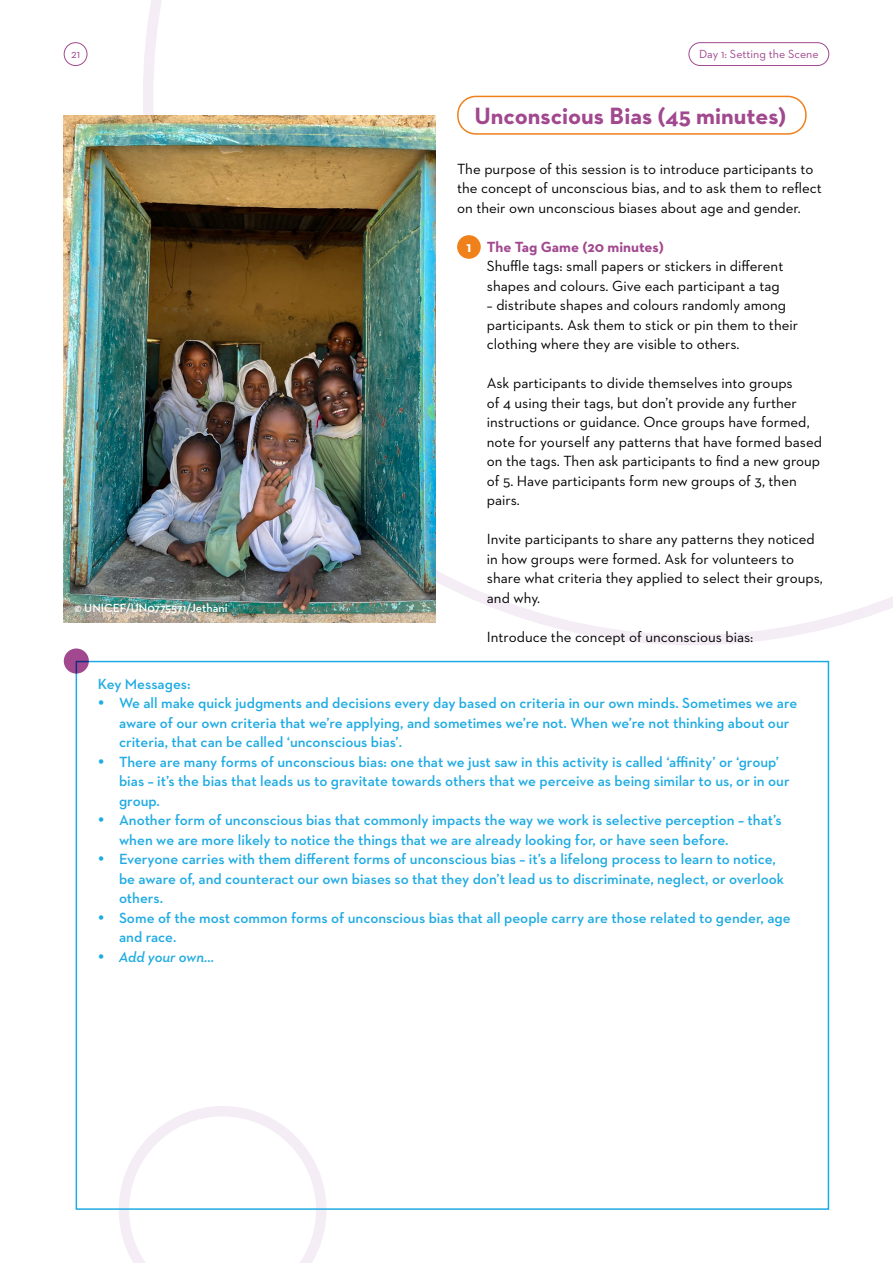
<style>
.page{position:relative;width:893px;height:1263px;background:#fff}
.page>*{position:absolute;margin:0;border:0;box-sizing:border-box;transform-origin:0 0}
.t1{font:700 24px "Neutraface 2 Text";color:#a1488f}
.t2{font:600 15px/19.5px "Neutraface 2 Text";color:#1fabe3}
.t3{font:15px/19.5px "Neutraface 2 Text";color:#000}
.t4{font:700 15px "Neutraface 2 Text";color:#a1488f}
.t5{font:italic 600 15px "Neutraface 2 Text";color:#1fabe3}
.t6{font:700 15px "Neutraface 2 Text";color:#fff}
.t7{font:600 12px "Neutraface 2 Text";color:#fff}
.t8{font:12px "Neutraface 2 Text";color:#a1488f}
</style>
<div class="page">
<div style="left:64px;top:42px;width:23px;height:24px;border:1px solid #a1488f;border-radius:50%"></div>
<svg style="left:143px;top:0;width:750px;height:645px"></svg>
<svg style="left:119px;top:1106px;width:207px;height:157px"></svg>
<div style="left:457px;top:96px;width:350px;height:39px;border:2px solid #f0801a;border-radius:18px"></div>
<div style="left:457px;top:235px;width:24px;height:24px;background:#f0801a;border-radius:50%"></div>
<img style="left:64px;top:115px;width:372px;height:507px">
<svg style="left:64px;top:648px;width:25px;height:26px"></svg>
<p class="t8" style="left:71px;top:46px;width:11px">21</p>
<p class="t8" style="left:699px;top:46px;width:121px">Day 1: Setting the Scene</p>
<p class="t7" style="left:74px;top:600px;width:155px">© UNICEF/UN0775571/Jethani</p>
<h1 class="t1" style="left:475px;top:101px;width:313px">Unconscious Bias (45 minutes)</h1>
<p class="t3" style="left:457px;top:159px;width:366px">The purpose of this session is to introduce participants to the concept of unconscious bias, and to ask them to reflect on their own unconscious biases about age and gender.</p>
<p class="t4" style="left:487px;top:237px;width:178px">The Tag Game (20 minutes)</p>
<p class="t3" style="left:487px;top:256px;width:298px">Shuffle tags: small papers or stickers in different shapes and colours. Give each participant a tag</p>
<p class="t3" style="left:487px;top:295px;width:313px">– distribute shapes and colours randomly among participants. Ask them to stick or pin them to their clothing where they are visible to others.</p>
<p class="t3" style="left:487px;top:373px;width:337px">Ask participants to divide themselves into groups<br>of 4 using their tags, but don’t provide any further instructions or guidance. Once groups have formed, note for yourself any patterns that have formed based on the tags. Then ask participants to find a new group of 5. Have participants form new groups of 3, then pairs.</p>
<p class="t3" style="left:487px;top:529px;width:337px">Invite participants to share any patterns they noticed in how groups were formed. Ask for volunteers to share what criteria they applied to select their groups, and why.</p>
<p class="t3" style="left:487px;top:627px;width:268px">Introduce the concept of unconscious bias:</p>
<p class="t6" style="left:466px;top:237px;width:6px">1</p>
<p class="t2" style="left:119px;top:674px;width:680px;text-indent:-21px">Key Messages:<br>We all make quick judgments and decisions every day based on criteria in our own minds. Sometimes we are aware of our own criteria that we’re applying, and sometimes we’re not. When we’re not thinking about our criteria, that can be called ‘unconscious bias’.<br>There are many forms of unconscious bias: one that we just saw in this activity is called ‘affinity’ or ‘group’ bias – it’s the bias that leads us to gravitate towards others that we perceive as being similar to us, or in our group.<br>Another form of unconscious bias that commonly impacts the way we work is selective perception – that’s when we are more likely to notice the things that we are already looking for, or have seen before.<br>Everyone carries with them different forms of unconscious bias – it’s a lifelong process to learn to notice,<br>be aware of, and counteract our own biases so that they don’t lead us to discriminate, neglect, or overlook others.<br>Some of the most common forms of unconscious bias that all people carry are those related to gender, age and race.</p>
<p class="t5" style="left:119px;top:947px;width:97px">Add your own…</p>
</div>
